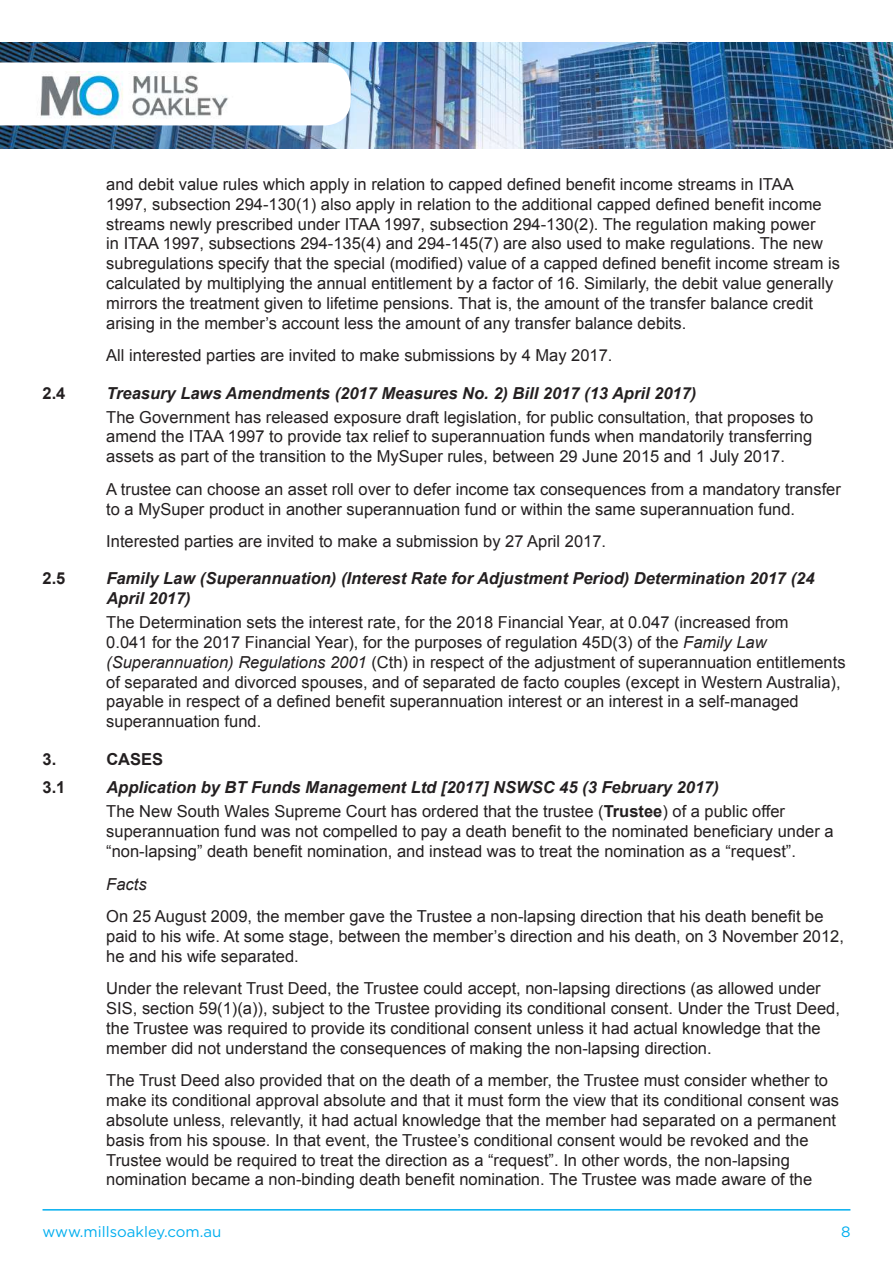
<style>
.page{position:relative;width:893px;height:1263px;background:#fff}
.page>*{position:absolute;margin:0;border:0;box-sizing:border-box;transform-origin:0 0}
.t1{font:16.5px/19.8px "Arial";color:#231f20}
.t2{font:italic 700 16.5px/19.8px "Arial";color:#231f20}
.t3{font:700 16.5px "Arial";color:#231f20}
.t4{font:italic 16.5px "Arial";color:#231f20}
.t5{font:15px "Gotham";color:#00aeef}
.s1{font-style:italic}
.s2{font-weight:700;font-style:italic}
.s3{font-weight:700}
</style>
<div class="page">
<hr style="left:43px;top:1209px;width:807px;height:1px;background:#00aeef">
<img style="left:0;top:43px;width:893px;height:106px">
<svg style="left:0;top:62px;width:351px;height:63px"></svg>
<p class="t1" style="left:106px;top:174px;width:735px">and debit value rules which apply in relation to capped defined benefit income streams in ITAA<br>1997, subsection 294-130(1) also apply in relation to the additional capped defined benefit income streams newly prescribed under ITAA 1997, subsection 294-130(2). The regulation making power<br>in ITAA 1997, subsections 294-135(4) and 294-145(7) are also used to make regulations. The new subregulations specify that the special (modified) value of a capped defined benefit income stream is calculated by multiplying the annual entitlement by a factor of 16. Similarly, the debit value generally mirrors the treatment given to lifetime pensions. That is, the amount of the transfer balance credit arising in the member’s account less the amount of any transfer balance debits.</p>
<p class="t1" style="left:106px;top:346px;width:508px">All interested parties are invited to make submissions by 4 May 2017.</p>
<p class="t3" style="left:43px;top:382px;width:24px">2.4</p>
<p class="t2" style="left:106px;top:383px;width:591px">Treasury Laws Amendments (2017 Measures No. 2) Bill 2017 (13 April 2017)</p>
<p class="t1" style="left:106px;top:407px;width:709px;text-align:justify">The Government has released exposure draft legislation, for public consultation, that proposes to amend the ITAA 1997 to provide tax relief to superannuation funds when mandatorily transferring assets as part of the transition to the MySuper rules, between 29 June 2015 and 1 July 2017.</p>
<p class="t1" style="left:106px;top:479px;width:736px">A trustee can choose an asset roll over to defer income tax consequences from a mandatory transfer to a MySuper product in another superannuation fund or within the same superannuation fund.</p>
<p class="t1" style="left:106px;top:532px;width:501px">Interested parties are invited to make a submission by 27 April 2017.</p>
<p class="t3" style="left:43px;top:568px;width:24px">2.5</p>
<p class="t2" style="left:106px;top:569px;width:710px">Family Law (Superannuation) (Interest Rate for Adjustment Period) Determination 2017 (24<br>April 2017)</p>
<p class="t1" style="left:106px;top:613px;width:741px">The Determination sets the interest rate, for the 2018 Financial Year, at 0.047 (increased from<br>0.041 for the 2017 Financial Year), for the purposes of regulation 45D(3) of the <span class="s1">Family Law (Superannuation) Regulations 2001</span> (Cth) in respect of the adjustment of superannuation entitlements of separated and divorced spouses, and of separated de facto couples (except in Western Australia), payable in respect of a defined benefit superannuation interest or an interest in a self-managed superannuation fund.</p>
<p class="t3" style="left:43px;top:748px;width:15px">3.</p>
<p class="t3" style="left:106px;top:748px;width:58px">CASES</p>
<p class="t3" style="left:43px;top:776px;width:24px">3.1</p>
<p class="t1" style="left:106px;top:776px;width:680px;line-height:24px"><span class="s2">Application by BT Funds Management Ltd [2017] NSWSC 45 (3 February 2017)<br></span>The New South Wales Supreme Court has ordered that the trustee (<span class="s3">Trustee</span>) of a public offer</p>
<p class="t1" style="left:106px;top:822px;width:729px">superannuation fund was not compelled to pay a death benefit to the nominated beneficiary under a “non-lapsing” death benefit nomination, and instead was to treat the nomination as a “request”.</p>
<p class="t4" style="left:106px;top:873px;width:42px">Facts</p>
<p class="t1" style="left:106px;top:907px;width:739px">On 25 August 2009, the member gave the Trustee a non-lapsing direction that his death benefit be paid to his wife. At some stage, between the member’s direction and his death, on 3 November 2012, he and his wife separated.</p>
<p class="t1" style="left:106px;top:979px;width:735px">Under the relevant Trust Deed, the Trustee could accept, non-lapsing directions (as allowed under SIS, section 59(1)(a)), subject to the Trustee providing its conditional consent. Under the Trust Deed, the Trustee was required to provide its conditional consent unless it had actual knowledge that the member did not understand the consequences of making the non-lapsing direction.</p>
<p class="t1" style="left:106px;top:1071px;width:734px">The Trust Deed also provided that on the death of a member, the Trustee must consider whether to make its conditional approval absolute and that it must form the view that its conditional consent was absolute unless, relevantly, it had actual knowledge that the member had separated on a permanent basis from his spouse. In that event, the Trustee’s conditional consent would be revoked and the Trustee would be required to treat the direction as a “request”. In other words, the non-lapsing nomination became a non-binding death benefit nomination. The Trustee was made aware of the</p>
<p class="t5" style="left:43px;top:1222px;width:180px">www.millsoakley.com.au</p>
<p class="t5" style="left:841px;top:1222px;width:11px">8</p>
</div>
